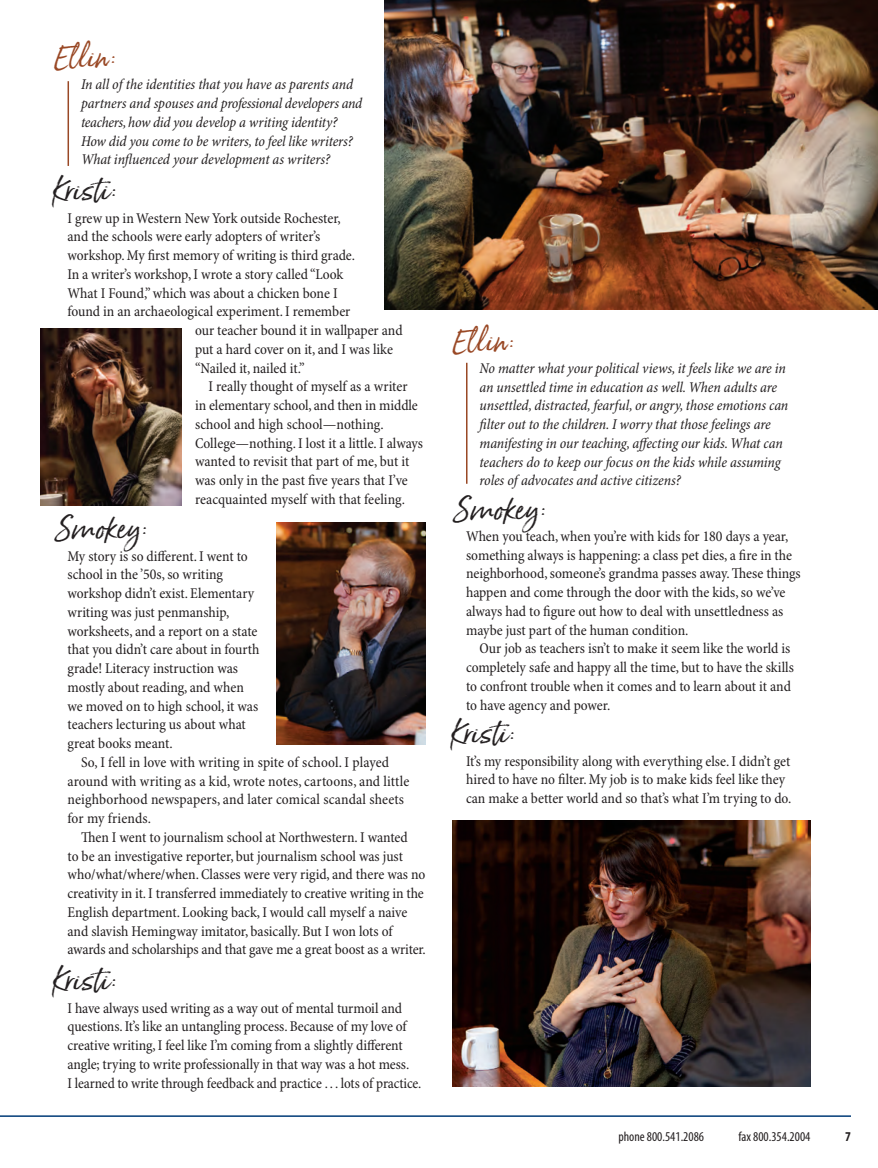
<style>
.page{position:relative;width:878px;height:1168px;background:#fff}
.page>*{position:absolute;margin:0;border:0;box-sizing:border-box;transform-origin:0 0}
.t1{font:28.5px "Born Ready Slanted";color:#231f20}
.t2{font:28.5px "Born Ready Slanted";color:#994825}
.t3{font:condensed 15px/18.8px "Minion Pro";letter-spacing:-.005em;color:#231f20}
.t4{font:italic condensed 15px/18.8px "Minion Pro";letter-spacing:-.01em;color:#231f20}
.t5{font:condensed 13.5px "Myriad Pro";color:#231f20}
.t6{font:700 condensed 13.5px "Myriad Pro";color:#231f20}
</style>
<div class="page">
<hr style="left:0;top:1115px;width:850px;height:2px;background:#003b77">
<img style="left:40px;top:328px;width:141px;height:177px">
<img style="left:384px;top:0;width:494px;height:310px">
<hr style="left:466px;top:363px;width:1px;height:121px;background:#994825">
<img style="left:452px;top:820px;width:358px;height:267px">
<img style="left:276px;top:522px;width:149px;height:223px">
<hr style="left:68px;top:81px;width:1px;height:85px;background:#994825">
<h1 class="t2" style="left:54px;top:40px;width:65px">Ellin:</h1>
<p class="t4" style="left:81px;top:76px;width:283px">In all of the identities that you have as parents and partners and spouses and professional developers and teachers, how did you develop a writing identity?<br>How did you come to be writers, to feel like writers?<br>What influenced your development as writers?</p>
<h1 class="t1" style="left:54px;top:173px;width:66px">Kristi:</h1>
<p class="t3" style="left:68px;top:209px;width:275px">I grew up in Western New York outside Rochester,</p>
<p class="t3" style="left:68px;top:228px;width:254px">and the schools were early adopters of writer’s</p>
<p class="t3" style="left:68px;top:246px;width:289px">workshop. My first memory of writing is third grade.</p>
<p class="t3" style="left:68px;top:265px;width:277px">In a writer’s workshop, I wrote a story called “Look</p>
<p class="t3" style="left:68px;top:284px;width:271px">What I Found,” which was about a chicken bone I</p>
<p class="t3" style="left:68px;top:303px;width:284px">found in an archaeological experiment. I remember</p>
<p class="t3" style="left:195px;top:321px;width:209px">our teacher bound it in wallpaper and</p>
<p class="t3" style="left:195px;top:340px;width:199px">put a hard cover on it, and I was like</p>
<p class="t3" style="left:195px;top:359px;width:111px">“Nailed it, nailed it.”</p>
<p class="t3" style="left:208px;top:378px;width:200px">I really thought of myself as a writer</p>
<p class="t3" style="left:195px;top:396px;width:224px">in elementary school, and then in middle</p>
<p class="t3" style="left:195px;top:415px;width:190px">school and high school—nothing.</p>
<p class="t3" style="left:195px;top:434px;width:229px">College—nothing. I lost it a little. I always</p>
<p class="t3" style="left:195px;top:453px;width:216px">wanted to revisit that part of me, but it</p>
<p class="t3" style="left:195px;top:471px;width:214px">was only in the past five years that I’ve</p>
<p class="t3" style="left:195px;top:490px;width:211px">reacquainted myself with that feeling.</p>
<h1 class="t1" style="left:54px;top:511px;width:97px">Smokey:</h1>
<p class="t3" style="left:68px;top:547px;width:193px">My story is so different. I went to school in the ’50s, so writing workshop didn’t exist. Elementary writing was just penmanship, worksheets, and a report on a state that you didn’t care about in fourth grade! Literacy instruction was mostly about reading, and when we moved on to high school, it was teachers lecturing us about what great books meant.</p>
<p class="t3" style="left:68px;top:753px;width:343px;text-indent:14px">So, I fell in love with writing in spite of school. I played around with writing as a kid, wrote notes, cartoons, and little neighborhood newspapers, and later comical scandal sheets for my friends.</p>
<p class="t3" style="left:68px;top:828px;width:360px;text-indent:14px">Then I went to journalism school at Northwestern. I wanted<br>to be an investigative reporter, but journalism school was just who/what/where/when. Classes were very rigid, and there was no creativity in it. I transferred immediately to creative writing in the English department. Looking back, I would call myself a naive and slavish Hemingway imitator, basically. But I won lots of awards and scholarships and that gave me a great boost as a writer.</p>
<h1 class="t1" style="left:54px;top:963px;width:66px">Kristi:</h1>
<p class="t3" style="left:68px;top:999px;width:355px">I have always used writing as a way out of mental turmoil and questions. It’s like an untangling process. Because of my love of creative writing, I feel like I’m coming from a slightly different angle; trying to write professionally in that way was a hot mess.<br>I learned to write through feedback and practice . . . lots of practice.</p>
<h1 class="t2" style="left:452px;top:323px;width:65px">Ellin:</h1>
<p class="t4" style="left:479px;top:359px;width:310px">No matter what your political views, it feels like we are in an unsettled time in education as well. When adults are unsettled, distracted, fearful, or angry, those emotions can filter out to the children. I worry that those feelings are manifesting in our teaching, affecting our kids. What can teachers do to keep our focus on the kids while assuming roles of advocates and active citizens?</p>
<h1 class="t1" style="left:452px;top:491px;width:97px">Smokey:</h1>
<p class="t3" style="left:466px;top:527px;width:336px">When you teach, when you’re with kids for 180 days a year, something always is happening: a class pet dies, a fire in the neighborhood, someone’s grandma passes away. These things happen and come through the door with the kids, so we’ve always had to figure out how to deal with unsettledness as maybe just part of the human condition.</p>
<p class="t3" style="left:466px;top:640px;width:329px;text-indent:14px">Our job as teachers isn’t to make it seem like the world is completely safe and happy all the time, but to have the skills to confront trouble when it comes and to learn about it and to have agency and power.</p>
<h1 class="t1" style="left:452px;top:716px;width:66px">Kristi:</h1>
<p class="t3" style="left:466px;top:752px;width:327px">It’s my responsibility along with everything else. I didn’t get hired to have no filter. My job is to make kids feel like they can make a better world and so that’s what I’m trying to do.</p>
<p class="t5" style="left:618px;top:1129px;width:87px">phone 800.541.2086</p>
<p class="t5" style="left:738px;top:1129px;width:73px">fax 800.354.2004</p>
<p class="t6" style="left:845px;top:1128px;width:7px">7</p>
</div>
